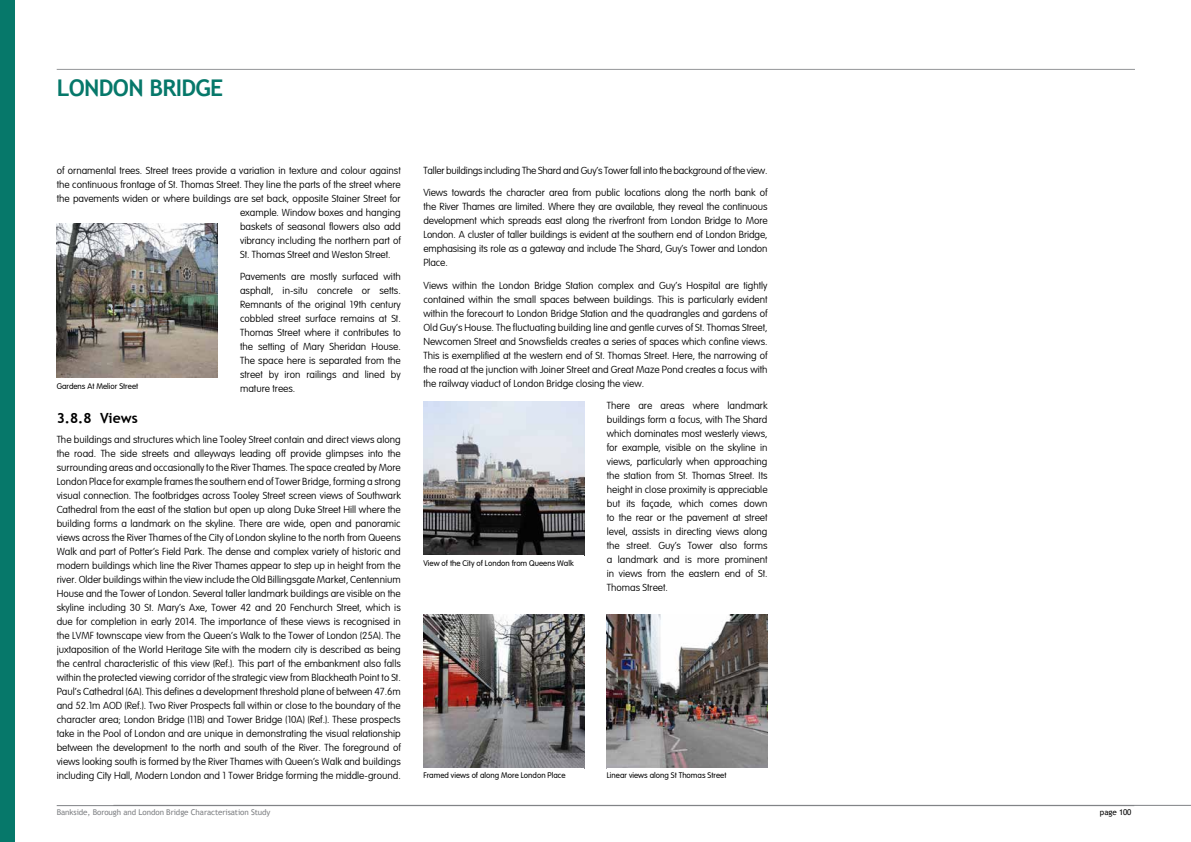
<style>
.page{position:relative;width:1191px;height:842px;background:#fff}
.page>*{position:absolute;margin:0;border:0;box-sizing:border-box;transform-origin:0 0}
.t1{font:700 23px "Trebuchet MS";letter-spacing:-.03em;color:#06786a}
.t2{font:700 14px "Trebuchet MS";color:#000}
.t3{font:100 10px/14px "VAG Roundedthin";color:#000;text-align:justify}
.t4{font:100 10px "VAG Roundedthin";letter-spacing:-.02em;color:#000}
.t5{font:300 8px "VAG Roundedlight";color:#000}
.t6{font:8px "Trebuchet MS";letter-spacing:-.01em;color:#808285}
.t7{font:8px "Trebuchet MS";letter-spacing:-.01em;color:#000}
</style>
<div class="page">
<hr style="left:57px;top:69px;width:1078px;height:1px;background:#939598">
<div style="left:0;top:0;width:15px;height:842px;background:#06786a"></div>
<hr style="left:57px;top:805px;width:1077px;height:1px;background:#808285">
<hr style="left:113px;top:805px;width:1078px;height:1px;background:#808285">
<img style="left:57px;top:223px;width:160px;height:154px">
<img style="left:423px;top:402px;width:161px;height:153px">
<img style="left:423px;top:614px;width:161px;height:154px">
<img style="left:607px;top:614px;width:160px;height:154px">
<h1 class="t1" style="left:57px;top:74px;width:168px">LONDON BRIDGE</h1>
<p class="t3" style="left:57px;top:163px;width:345px">of ornamental trees. Street trees provide a variation in texture and colour against</p>
<p class="t3" style="left:57px;top:177px;width:345px">the continuous frontage of St. Thomas Street. They line the parts of the street where</p>
<p class="t3" style="left:57px;top:191px;width:345px">the pavements widen or where buildings are set back, opposite Stainer Street for</p>
<p class="t3" style="left:240px;top:205px;width:162px">example. Window boxes and hanging</p>
<p class="t3" style="left:240px;top:219px;width:162px">baskets of seasonal flowers also add</p>
<p class="t3" style="left:240px;top:233px;width:162px">vibrancy including the northern part of</p>
<p class="t3" style="left:240px;top:247px;width:152px">St. Thomas Street and Weston Street.</p>
<p class="t3" style="left:240px;top:270px;width:162px">Pavements are mostly surfaced with asphalt, in-situ concrete or setts.<br>Remnants of the original 19th century cobbled street surface remains at St.<br>Thomas Street where it contributes to the setting of Mary Sheridan House.<br>The space here is separated from the street by iron railings and lined by mature trees.</p>
<h2 class="t2" style="left:57px;top:409px;width:83px">3.8.8 Views</h2>
<p class="t3" style="left:57px;top:432px;width:345px">The buildings and structures which line Tooley Street contain and direct views along the road. The side streets and alleyways leading off provide glimpses into the surrounding areas and occasionally to the River Thames. The space created by More London Place for example frames the southern end of Tower Bridge, forming a strong visual connection. The footbridges across Tooley Street screen views of Southwark Cathedral from the east of the station but open up along Duke Street Hill where the building forms a landmark on the skyline. There are wide, open and panoramic views across the River Thames of the City of London skyline to the north from Queens Walk and part of Potter’s Field Park. The dense and complex variety of historic and modern buildings which line the River Thames appear to step up in height from the river. Older buildings within the view include the Old Billingsgate Market, Centennium House and the Tower of London. Several taller landmark buildings are visible on the skyline including 30 St. Mary’s Axe, Tower 42 and 20 Fenchurch Street, which is due for completion in early 2014. The importance of these views is recognised in the LVMF townscape view from the Queen’s Walk to the Tower of London (25A). The juxtaposition of the World Heritage Site with the modern city is described as being the central characteristic of this view (Ref.). This part of the embankment also falls within the protected viewing corridor of the strategic view from Blackheath Point to St.<br>Paul’s Cathedral (6A). This defines a development threshold plane of between 47.6m and 52.1m AOD (Ref.). Two River Prospects fall within or close to the boundary of the character area; London Bridge (11B) and Tower Bridge (10A) (Ref.). These prospects take in the Pool of London and are unique in demonstrating the visual relationship between the development to the north and south of the River. The foreground of views looking south is formed by the River Thames with Queen’s Walk and buildings including City Hall, Modern London and 1 Tower Bridge forming the middle-ground.</p>
<p class="t5" style="left:57px;top:381px;width:83px">Gardens At Melior Street</p>
<p class="t4" style="left:423px;top:164px;width:345px">Taller buildings including The Shard and Guy’s Tower fall into the background of the view.</p>
<p class="t3" style="left:423px;top:186px;width:345px">Views towards the character area from public locations along the north bank of the River Thames are limited. Where they are available, they reveal the continuous development which spreads east along the riverfront from London Bridge to More London. A cluster of taller buildings is evident at the southern end of London Bridge, emphasising its role as a gateway and include The Shard, Guy’s Tower and London Place.</p>
<p class="t3" style="left:423px;top:278px;width:345px">Views within the London Bridge Station complex and Guy’s Hospital are tightly contained within the small spaces between buildings. This is particularly evident within the forecourt to London Bridge Station and the quadrangles and gardens of Old Guy’s House. The fluctuating building line and gentle curves of St. Thomas Street, Newcomen Street and Snowsfields creates a series of spaces which confine views.<br>This is exemplified at the western end of St. Thomas Street. Here, the narrowing of the road at the junction with Joiner Street and Great Maze Pond creates a focus with the railway viaduct of London Bridge closing the view.</p>
<p class="t3" style="left:607px;top:399px;width:162px">There are areas where landmark buildings form a focus, with The Shard which dominates most westerly views, for example, visible on the skyline in views, particularly when approaching the station from St. Thomas Street. Its height in close proximity is appreciable but its façade, which comes down to the rear or the pavement at street level, assists in directing views along the street. Guy’s Tower also forms a landmark and is more prominent in views from the eastern end of St.<br>Thomas Street.</p>
<p class="t5" style="left:423px;top:558px;width:152px">View of the City of London from Queens Walk</p>
<p class="t5" style="left:423px;top:771px;width:144px">Framed views of along More London Place</p>
<p class="t5" style="left:607px;top:771px;width:121px">Linear views along St Thomas Street</p>
<p class="t6" style="left:57px;top:807px;width:215px">Bankside, Borough and London Bridge Characterisation Study</p>
<p class="t7" style="left:1100px;top:807px;width:33px">page 100</p>
</div>
